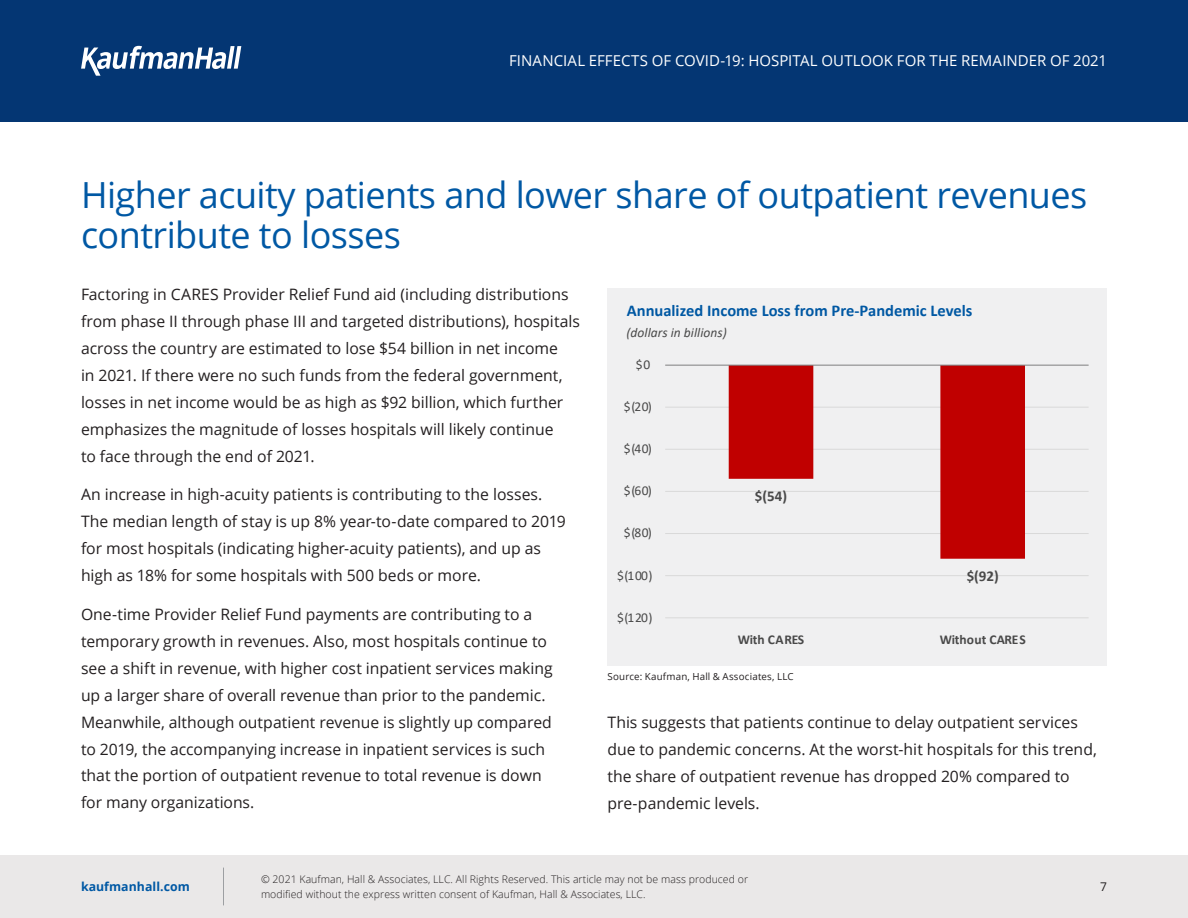
<style>
.page{position:relative;width:1188px;height:918px;background:#fff}
.page>*{position:absolute;margin:0;border:0;box-sizing:border-box;transform-origin:0 0}
.t1{font:36px/40.5px "Open Sans";letter-spacing:-.015em;color:#0058a4}
.t2{font:700 16.5px "Calibri";color:#0058a3}
.t3{font:15.75px/27px "Open Sans";color:#231f20}
.t4{font:15px "Open Sans";letter-spacing:.005em;color:#fff}
.t5{font:700 15px "Calibri";color:#494949}
.t6{font:13.5px "Calibri";letter-spacing:.05em;color:#494949}
.t7{font:700 13.5px "Calibri";letter-spacing:-.005em;color:#494949}
.t8{font:italic 13.5px "Calibri";letter-spacing:.005em;color:#494949}
.t9{font:700 12.3px "Open Sans";letter-spacing:.005em;color:#0058a4}
.t10{font:12px "Open Sans";color:#231f20}
.t11{font:300 10.5px/15px "Open Sans";letter-spacing:.005em;color:#231f20}
.t12{font:9.75px "Open Sans";letter-spacing:.02em;color:#231f20}
</style>
<div class="page">
<div style="left:0;top:0;width:1188px;height:122px;background:#043673"></div>
<svg style="left:81px;top:46px;width:160px;height:30px"></svg>
<div style="left:0;top:855px;width:1188px;height:63px;background:#eae8e8"></div>
<hr style="left:223px;top:868px;width:1px;height:37px;background:#9d9fa2">
<div style="left:608px;top:288px;width:499px;height:378px;background:#eaebec"></div>
<hr style="left:665px;top:617px;width:424px;height:1px;background:#d9d9d9">
<hr style="left:665px;top:575px;width:424px;height:1px;background:#d9d9d9">
<hr style="left:665px;top:533px;width:424px;height:1px;background:#d9d9d9">
<hr style="left:665px;top:491px;width:424px;height:1px;background:#d9d9d9">
<hr style="left:665px;top:449px;width:424px;height:1px;background:#d9d9d9">
<hr style="left:665px;top:407px;width:424px;height:1px;background:#d9d9d9">
<svg style="left:729px;top:366px;width:296px;height:193px"></svg>
<hr style="left:665px;top:365px;width:424px;height:1px;background:#7f7f7f">
<p class="t4" style="left:509px;top:51px;width:599px">FINANCIAL EFFECTS OF COVID-19: HOSPITAL OUTLOOK FOR THE REMAINDER OF 2021</p>
<h1 class="t1" style="left:81px;top:173px;width:1008px">Higher acuity patients and lower share of outpatient revenues contribute to losses</h1>
<p class="t3" style="left:81px;top:280px;width:501px">Factoring in CARES Provider Relief Fund aid (including distributions from phase II through phase III and targeted distributions), hospitals across the country are estimated to lose $54 billion in net income<br>in 2021. If there were no such funds from the federal government, losses in net income would be as high as $92 billion, which further emphasizes the magnitude of losses hospitals will likely continue<br>to face through the end of 2021.</p>
<p class="t3" style="left:81px;top:481px;width:486px">An increase in high-acuity patients is contributing to the losses.<br>The median length of stay is up 8% year-to-date compared to 2019 for most hospitals (indicating higher-acuity patients), and up as high as 18% for some hospitals with 500 beds or more.</p>
<p class="t3" style="left:81px;top:600px;width:473px">One-time Provider Relief Fund payments are contributing to a temporary growth in revenues. Also, most hospitals continue to see a shift in revenue, with higher cost inpatient services making up a larger share of overall revenue than prior to the pandemic.<br>Meanwhile, although outpatient revenue is slightly up compared to 2019, the accompanying increase in inpatient services is such that the portion of outpatient revenue to total revenue is down for many organizations.</p>
<p class="t2" style="left:627px;top:299px;width:347px">Annualized Income Loss from Pre-Pandemic Levels</p>
<p class="t8" style="left:627px;top:323px;width:102px">(dollars in billions)</p>
<p class="t6" style="left:636px;top:355px;width:16px">$0</p>
<p class="t6" style="left:624px;top:397px;width:30px">$(20)</p>
<p class="t6" style="left:624px;top:439px;width:30px">$(40)</p>
<p class="t6" style="left:624px;top:482px;width:30px">$(60)</p>
<p class="t5" style="left:755px;top:485px;width:34px">$(54)</p>
<p class="t6" style="left:624px;top:524px;width:30px">$(80)</p>
<p class="t5" style="left:967px;top:565px;width:34px">$(92)</p>
<p class="t6" style="left:617px;top:566px;width:37px">$(100)</p>
<p class="t6" style="left:617px;top:608px;width:37px">$(120)</p>
<p class="t7" style="left:738px;top:630px;width:68px">With CARES</p>
<p class="t7" style="left:940px;top:630px;width:87px">Without CARES</p>
<p class="t12" style="left:608px;top:670px;width:188px">Source: Kaufman, Hall &amp; Associates, LLC</p>
<p class="t3" style="left:608px;top:708px;width:491px">This suggests that patients continue to delay outpatient services due to pandemic concerns. At the worst-hit hospitals for this trend, the share of outpatient revenue has dropped 20% compared to pre‑pandemic levels.</p>
<p class="t11" style="left:261px;top:871px;width:489px">© 2021 Kaufman, Hall &amp; Associates, LLC. All Rights Reserved. This article may not be mass produced or modified without the express written consent of Kaufman, Hall &amp; Associates, LLC.</p>
<p class="t9" style="left:81px;top:878px;width:110px">kaufmanhall.com</p>
<p class="t10" style="left:1100px;top:878px;width:8px">7</p>
</div>
